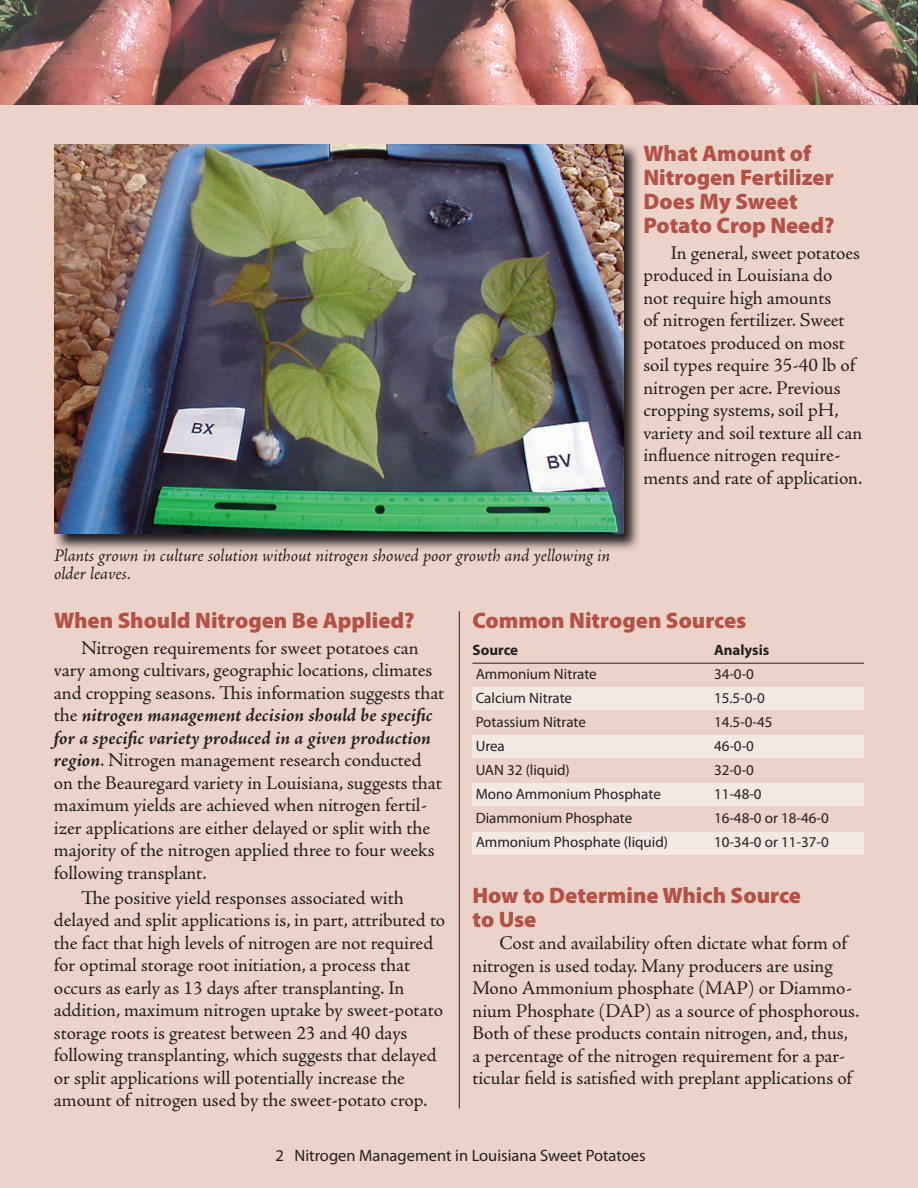
<style>
.page{position:relative;width:918px;height:1188px;background:#fff}
.page>*{position:absolute;margin:0;border:0;box-sizing:border-box;transform-origin:0 0}
.t1{font:900 22.5px/24px "Myriad Pro";color:#b45144}
.t2{font:19.5px/22.5px "Adobe Jenson Pro";letter-spacing:-.005em;color:#231f20}
.t3{font:italic 18px/18px "Adobe Jenson Pro";letter-spacing:-.005em;color:#231f20}
.t4{font:16.5px "Myriad Pro";color:#231f20}
.t5{font:15px "Myriad Pro";color:#231f20}
.t6{font:700 15px "Myriad Pro";color:#231f20}
.s1{font-weight:700;font-style:italic}
</style>
<div class="page">
<div style="left:0;top:70px;width:918px;height:1118px;background:#ecd3c9"></div>
<img style="left:0;top:0;width:918px;height:104px">
<hr style="left:459px;top:611px;width:1px;height:497px;background:#231f20">
<div style="left:473px;top:688px;width:391px;height:22px;background:#f4e8e2"></div>
<div style="left:473px;top:736px;width:391px;height:22px;background:#f4e8e2"></div>
<div style="left:472px;top:783px;width:392px;height:22px;background:#f4e8e2"></div>
<div style="left:473px;top:832px;width:391px;height:23px;background:#f4e8e2"></div>
<hr style="left:472px;top:663px;width:392px;height:1px;background:#231f20">
<svg style="left:55px;top:144px;width:584px;height:406px;background:#80726e"></svg>
<img style="left:54px;top:144px;width:569px;height:390px">
<p class="t1" style="left:643px;top:142px;width:193px">What Amount of<br>Nitrogen Fertilizer<br>Does My Sweet<br>Potato Crop Need?</p>
<p class="t2" style="left:643px;top:242px;width:221px;text-indent:27px">In general, sweet potatoes produced in Louisiana do<br>not require high amounts<br>of nitrogen fertilizer. Sweet potatoes produced on most soil types require 35-40 lb of nitrogen per acre. Previous cropping systems, soil pH, variety and soil texture all can influence nitrogen require&shy;ments and rate of application.</p>
<p class="t3" style="left:54px;top:548px;width:558px">Plants grown in culture solution without nitrogen showed poor growth and yellowing in older leaves.</p>
<p class="t1" style="left:472px;top:609px;width:275px">Common Nitrogen Sources</p>
<p class="t6" style="left:472px;top:642px;width:47px">Source</p>
<p class="t6" style="left:714px;top:642px;width:57px">Analysis</p>
<p class="t5" style="left:476px;top:666px;width:123px">Ammonium Nitrate</p>
<p class="t5" style="left:714px;top:666px;width:41px">34-0-0</p>
<p class="t5" style="left:476px;top:690px;width:98px">Calcium Nitrate</p>
<p class="t5" style="left:714px;top:690px;width:52px">15.5-0-0</p>
<p class="t5" style="left:476px;top:714px;width:112px">Potassium Nitrate</p>
<p class="t5" style="left:714px;top:714px;width:60px">14.5-0-45</p>
<p class="t5" style="left:476px;top:738px;width:31px">Urea</p>
<p class="t5" style="left:714px;top:738px;width:41px">46-0-0</p>
<p class="t5" style="left:476px;top:762px;width:96px">UAN 32 (liquid)</p>
<p class="t5" style="left:714px;top:762px;width:41px">32-0-0</p>
<p class="t5" style="left:476px;top:786px;width:187px">Mono Ammonium Phosphate</p>
<p class="t5" style="left:714px;top:786px;width:49px">11-48-0</p>
<p class="t5" style="left:476px;top:810px;width:158px">Diammonium Phosphate</p>
<p class="t5" style="left:714px;top:810px;width:116px">16-48-0 or 18-46-0</p>
<p class="t5" style="left:476px;top:834px;width:194px">Ammonium Phosphate (liquid)</p>
<p class="t5" style="left:714px;top:834px;width:116px">10-34-0 or 11-37-0</p>
<p class="t1" style="left:472px;top:884px;width:330px">How to Determine Which Source to Use</p>
<p class="t2" style="left:472px;top:932px;width:389px;text-indent:27px">Cost and availability often dictate what form of nitrogen is used today. Many producers are using Mono Ammonium phosphate (MAP) or Diammo&shy;nium Phosphate (DAP) as a source of phosphorous.<br>Both of these products contain nitrogen, and, thus, a percentage of the nitrogen requirement for a par&shy;ticular field is satisfied with preplant applications of</p>
<p class="t1" style="left:54px;top:609px;width:362px">When Should Nitrogen Be Applied?</p>
<p class="t2" style="left:54px;top:637px;width:392px;text-indent:27px">Nitrogen requirements for sweet potatoes can vary among cultivars, geographic locations, climates and cropping seasons. This information suggests that the <span class="s1">nitrogen management decision should be specific for a specific variety produced in a given production region</span>. Nitrogen management research conducted on the Beauregard variety in Louisiana, suggests that maximum yields are achieved when nitrogen fertil&shy;izer applications are either delayed or split with the majority of the nitrogen applied three to four weeks following transplant.</p>
<p class="t2" style="left:54px;top:887px;width:393px;text-indent:27px">The positive yield responses associated with delayed and split applications is, in part, attributed to the fact that high levels of nitrogen are not required for optimal storage root initiation, a process that occurs as early as 13 days after transplanting. In addition, maximum nitrogen uptake by sweet-potato storage roots is greatest between 23 and 40 days following transplanting, which suggests that delayed or split applications will potentially increase the amount of nitrogen used by the sweet-potato crop.</p>
<p class="t4" style="left:275px;top:1147px;width:372px">2 Nitrogen Management in Louisiana Sweet Potatoes</p>
</div>
